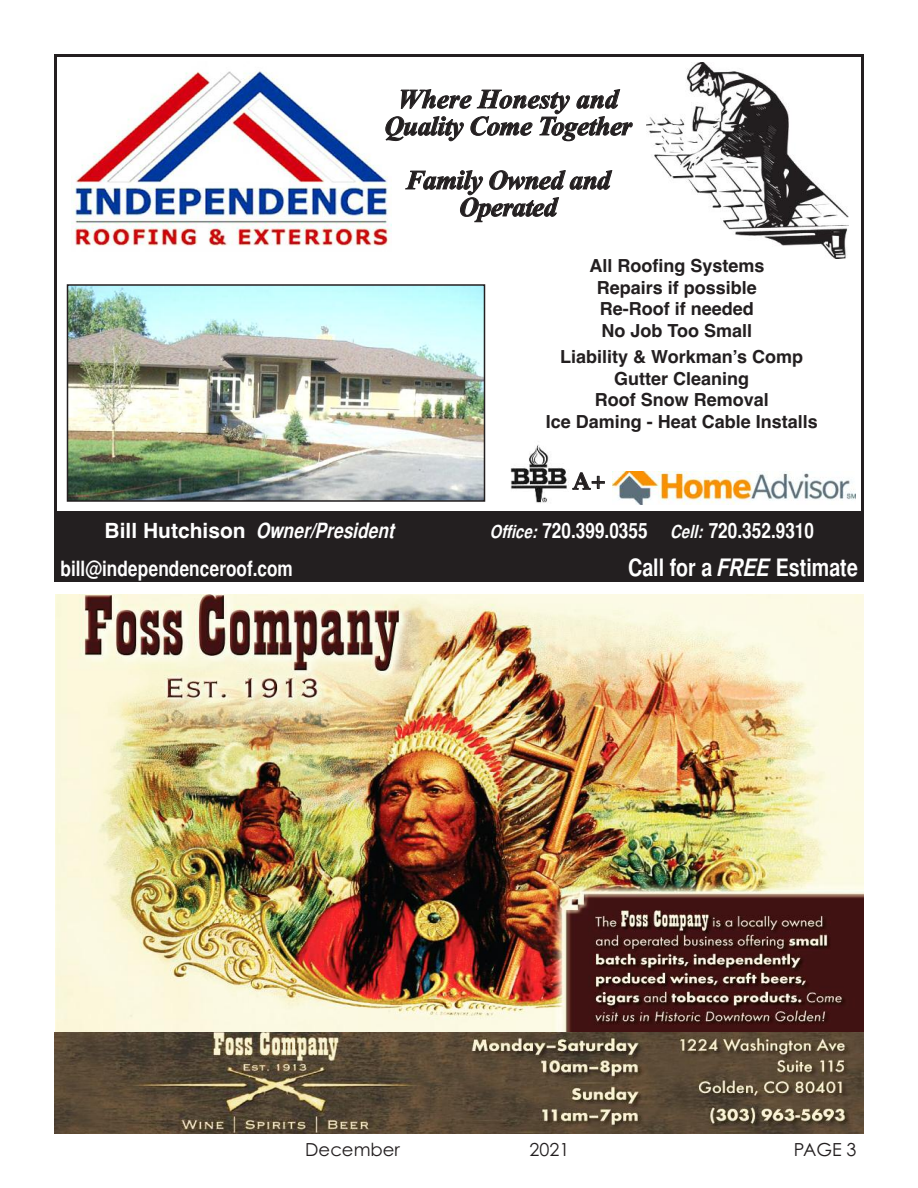
<style>
.page{position:relative;width:918px;height:1188px;background:#fff}
.page>*{position:absolute;margin:0;border:0;box-sizing:border-box;transform-origin:0 0}
.t1{font:27px/27px "Times New Roman PS Bold Italic MT OTF";letter-spacing:-.015em;color:#231f20;text-align:center}
.t2{font:24px "Helvetica CY Bold";color:#fff}
.t3{font:700 24px "Palatino";color:#231f20}
.t4{font:21px "Helvetica CY Bold";color:#fff}
.t5{font:italic 21px "Helvetica CY Bold";color:#fff}
.t6{font:700 18px/21.6px "Helvetica";color:#231f20;text-align:center}
.t7{font:18px "Century Gothic";color:#231f20}
.s1{font-family:"Helvetica";font-weight:700;font-style:normal}
.s2{font-style:italic;font-size:18px}
.s3{font-style:italic}
</style>
<div class="page">
<img style="left:510px;top:444px;width:59px;height:59px">
<img style="left:613px;top:472px;width:243px;height:33px">
<img style="left:71px;top:71px;width:321px;height:175px">
<img style="left:70px;top:287px;width:412px;height:212px">
<div style="left:67px;top:284px;width:418px;height:218px;border:2px solid #231f20"></div>
<img style="left:646px;top:62px;width:203px;height:196px">
<div style="left:55px;top:512px;width:809px;height:69px;background:#231f20"></div>
<img style="left:56px;top:594px;width:808px;height:438px">
<img style="left:54px;top:1032px;width:810px;height:102px">
<p class="t1" style="left:384px;top:85px;width:249px">Where Honesty and<br>Quality Come Together</p>
<p class="t1" style="left:406px;top:166px;width:206px">Family Owned and<br>Operated</p>
<p class="t6" style="left:589px;top:255px;width:177px">All Roofing Systems<br>Repairs if possible<br>Re-Roof if needed<br>No Job Too Small</p>
<p class="t6" style="left:546px;top:346px;width:274px">Liability &amp; Workman’s Comp<br>Gutter Cleaning<br>Roof Snow Removal<br>Ice Daming - Heat Cable Installs</p>
<p class="t3" style="left:572px;top:467px;width:35px">A+</p>
<p class="t5" style="left:105px;top:519px;width:292px"><span class="s1">Bill Hutchison</span> Owner/President</p>
<p class="t4" style="left:491px;top:519px;width:324px"><span class="s2">Office:</span> 720.399.0355 <span class="s2">Cell:</span> 720.352.9310</p>
<p class="t4" style="left:61px;top:556px;width:234px">bill@independenceroof.com</p>
<p class="t2" style="left:628px;top:554px;width:232px">Call for a <span class="s3">FREE</span> Estimate</p>
<p class="t7" style="left:305px;top:1139px;width:96px">December</p>
<p class="t7" style="left:530px;top:1139px;width:41px">2021</p>
<p class="t7" style="left:794px;top:1139px;width:64px">PAGE 3</p>
</div>
